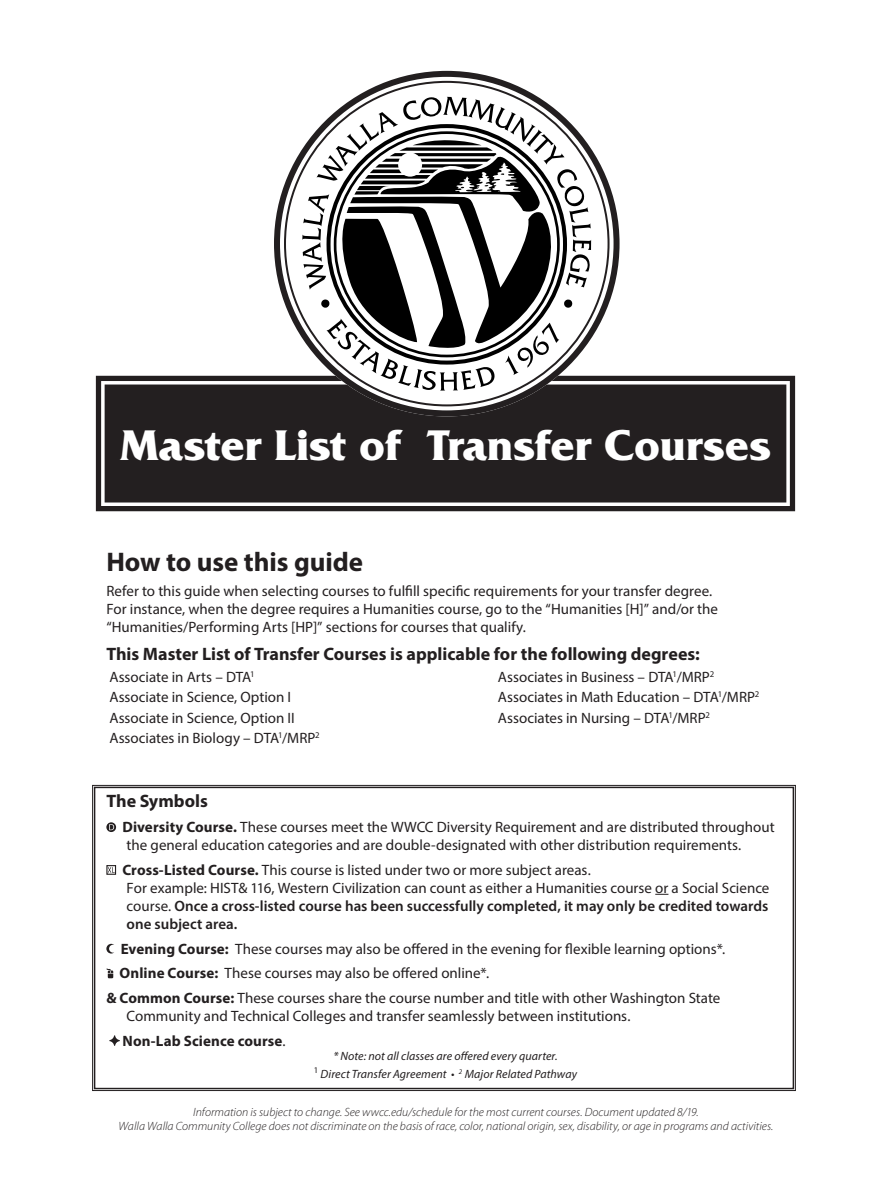
<style>
.page{position:relative;width:891px;height:1188px;background:#fff}
.page>*{position:absolute;margin:0;border:0;box-sizing:border-box;transform-origin:0 0}
.t1{font:700 45px "Friz Quadrata";color:#fff}
.subject_area{font:700 27px "Myriad Pro";letter-spacing:-.005em;color:#231f20}
.subject_area-2{font:700 18px "Myriad Pro";color:#231f20}
.t2{font:15px/18px "Myriad Pro";color:#231f20}
.t3{font:700 15px "Myriad Pro";letter-spacing:.005em;color:#231f20}
.t4{font:italic 300 12px "Myriad Pro";color:#231f20}
.t5{font:italic 12px "Myriad Pro";letter-spacing:.005em;color:#231f20}
.s1{font-weight:700}
.s2{font-weight:600}
.s3{font-weight:400}
</style>
<div class="page">
<svg style="left:95px;top:375px;width:701px;height:137px"></svg>
<div style="left:104px;top:384px;width:683px;height:119px;background:#231f20"></div>
<div style="left:285px;top:82px;width:324px;height:323px;background:#fff;border-radius:50%"></div>
<svg style="left:302px;top:97px;width:289px;height:294px"></svg>
<svg style="left:327px;top:124px;width:240px;height:241px"></svg>
<svg style="left:334px;top:131px;width:226px;height:226px"></svg>
<svg style="left:92px;top:785px;width:704px;height:306px"></svg>
<div style="left:94px;top:787px;width:700px;height:302px;border:2px solid #231f20"></div>
<svg style="left:655px;top:894px;width:13px;height:1px"></svg>
<svg style="left:106px;top:822px;width:10px;height:10px"></svg>
<svg style="left:109px;top:824px;width:5px;height:6px"></svg>
<div style="left:106px;top:865px;width:10px;height:10px;border:1px solid #231f20"></div>
<svg style="left:108px;top:867px;width:7px;height:6px"></svg>
<svg style="left:106px;top:944px;width:8px;height:10px"></svg>
<svg style="left:106px;top:968px;width:7px;height:10px"></svg>
<svg style="left:109px;top:1035px;width:11px;height:11px"></svg>
<p class="t1" style="left:120px;top:421px;width:653px">Master List of Transfer Courses</p>
<p class="subject_area" style="left:106px;top:544px;width:258px">How to use this guide</p>
<p class="t2" style="left:106px;top:582px;width:613px">Refer to this guide when selecting courses to fulfill specific requirements for your transfer degree.<br>For instance, when the degree requires a Humanities course, go to the “Humanities [H]” and/or the “Humanities/Performing Arts [HP]” sections for courses that qualify.</p>
<p class="subject_area-2" style="left:106px;top:642px;width:595px">This Master List of Transfer Courses is applicable for the following degrees:</p>
<p class="t2" style="left:109px;top:668px;width:147px">Associate in Arts – DTA<sup>1</sup></p>
<p class="t2" style="left:498px;top:668px;width:218px">Associates in Business – DTA<sup>1</sup>/MRP<sup>2</sup></p>
<p class="t2" style="left:109px;top:688px;width:183px">Associate in Science, Option I</p>
<p class="t2" style="left:498px;top:688px;width:263px">Associates in Math Education – DTA<sup>1</sup>/MRP<sup>2</sup></p>
<p class="t2" style="left:109px;top:708px;width:187px">Associate in Science, Option II</p>
<p class="t2" style="left:498px;top:708px;width:214px">Associates in Nursing – DTA<sup>1</sup>/MRP<sup>2</sup></p>
<p class="t2" style="left:109px;top:729px;width:212px">Associates in Biology – DTA<sup>1</sup>/MRP<sup>2</sup></p>
<p class="subject_area-2" style="left:106px;top:789px;width:103px">The Symbols</p>
<p class="t2" style="left:122px;top:818px;width:654px"><span class="s1">Diversity Course.</span> These courses meet the WWCC Diversity Requirement and are distributed throughout the general education categories and are double-designated with other distribution requirements.</p>
<p class="t2" style="left:122px;top:861px;width:649px"><span class="s1">Cross-Listed Course.</span> This course is listed under two or more subject areas.<br>For example: HIST&amp; 116, Western Civilization can count as either a Humanities course or a Social Science course. <span class="s2">Once a cross-listed course has been successfully completed, it may only be credited towards one subject area.</span></p>
<p class="t2" style="left:121px;top:939px;width:606px"><span class="s1">Evening Course:</span> These courses may also be offered in the evening for flexible learning options*.</p>
<p class="t2" style="left:120px;top:964px;width:371px"><span class="s1">Online Course:</span> These courses may also be offered online*.</p>
<p class="t2" style="left:127px;top:989px;width:595px;text-indent:-20px"><span class="s1">&amp; Common Course:</span> These courses share the course number and title with other Washington State<br>Community and Technical Colleges and transfer seamlessly between institutions.</p>
<p class="t3" style="left:123px;top:1031px;width:165px">Non-Lab Science course<span class="s3">.</span></p>
<p class="t5" style="left:333px;top:1049px;width:226px">* Note: not all classes are offered every quarter.</p>
<p class="t5" style="left:314px;top:1067px;width:265px"><sup>1</sup> Direct Transfer Agreement • <sup>2</sup> Major Related Pathway</p>
<p class="t4" style="left:193px;top:1105px;width:507px">Information is subject to change. See wwcc.edu/schedule for the most current courses. Document updated 8/19.</p>
<p class="t4" style="left:119px;top:1119px;width:656px">Walla Walla Community College does not discriminate on the basis of race, color, national origin, sex, disability, or age in programs and activities.</p>
</div>
